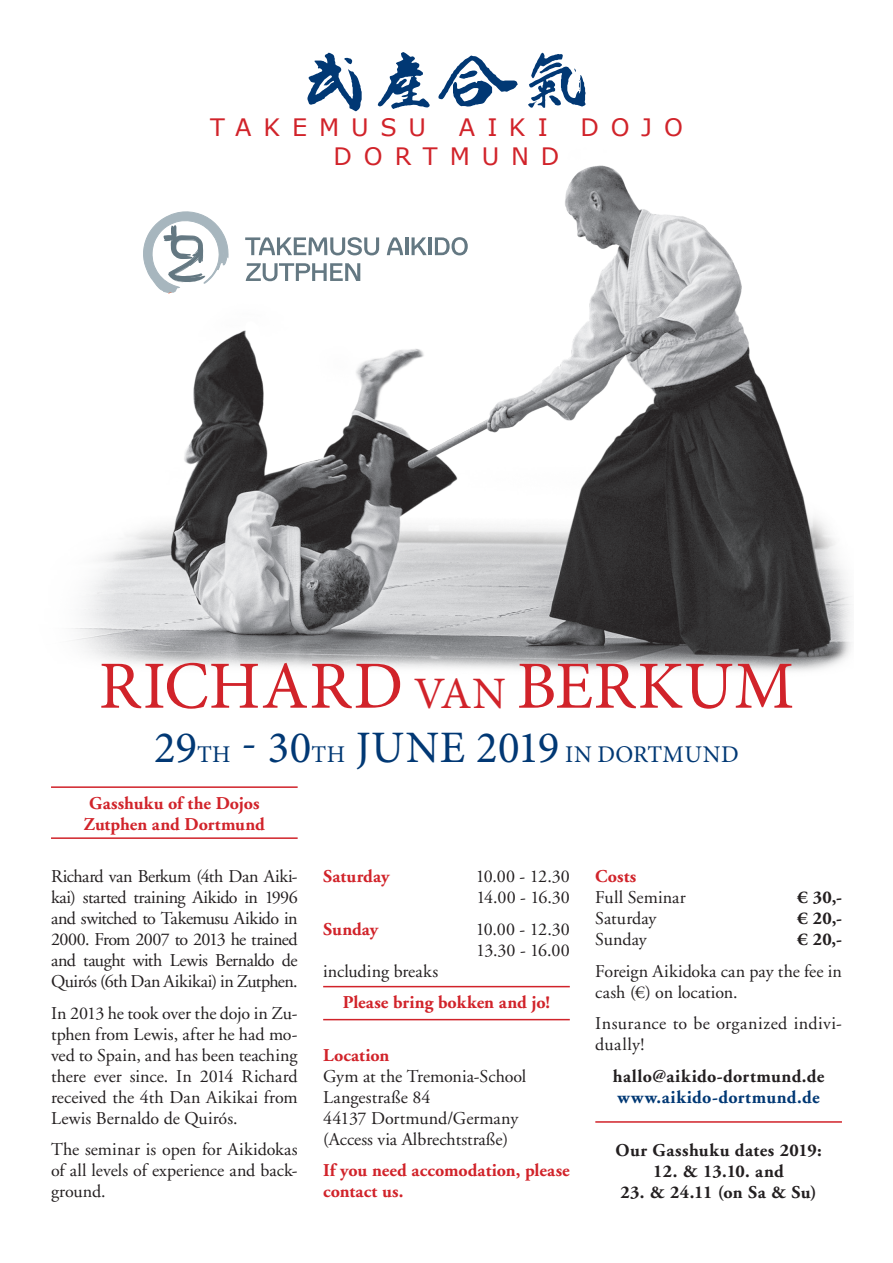
<style>
.page{position:relative;width:893px;height:1263px;background:#fff}
.page>*{position:absolute;margin:0;border:0;box-sizing:border-box;transform-origin:0 0}
.t1{font:67.5px "Minion Pro";letter-spacing:.015em;color:#d1232a}
.t2{font:24px "Minion Pro";letter-spacing:.015em;color:#013874}
.t3{font:24px "Verdana";letter-spacing:.495em;color:#d1232a}
.t4{font:18px/21px "Adobe Garamond";color:#231f20}
.t5{font:700 18px/21px "Adobe Garamond";letter-spacing:.005em;color:#d1232a}
.t6{font:700 18px "Adobe Garamond";letter-spacing:.02em;color:#231f20}
.t7{font:18px/21px "Adobe Garamond";letter-spacing:.025em;color:#231f20}
.t8{font:700 18px "Adobe Garamond";letter-spacing:.04em;color:#013874}
.s1{font-size:45px}
</style>
<div class="page">
<img style="left:72px;top:165px;width:780px;height:506px">
<hr style="left:51px;top:837px;width:247px;height:2px;background:#d1232a">
<hr style="left:51px;top:786px;width:247px;height:2px;background:#d1232a">
<hr style="left:323px;top:986px;width:247px;height:1px;background:#d1232a">
<hr style="left:323px;top:1019px;width:247px;height:1px;background:#d1232a">
<hr style="left:595px;top:1121px;width:247px;height:2px;background:#d1232a">
<svg style="left:245px;top:237px;width:134px;height:18px"></svg>
<svg style="left:387px;top:237px;width:16px;height:18px"></svg>
<hr style="left:405px;top:237px;width:3px;height:18px;background:#647882">
<svg style="left:412px;top:237px;width:15px;height:18px"></svg>
<hr style="left:428px;top:237px;width:3px;height:18px;background:#647882">
<svg style="left:435px;top:237px;width:33px;height:18px"></svg>
<svg style="left:246px;top:263px;width:114px;height:18px"></svg>
<svg style="left:143px;top:212px;width:85px;height:81px"></svg>
<svg style="left:378px;top:52px;width:52px;height:57px"></svg>
<svg style="left:438px;top:56px;width:80px;height:51px"></svg>
<svg style="left:528px;top:53px;width:57px;height:55px"></svg>
<svg style="left:307px;top:53px;width:55px;height:58px"></svg>
<h2 class="t3" style="left:210px;top:111px;width:218px">TAKEMUSU</h2>
<h2 class="t3" style="left:459px;top:111px;width:91px">AIKI</h2>
<h2 class="t3" style="left:580px;top:111px;width:104px">DOJO</h2>
<h2 class="t3" style="left:334px;top:140px;width:227px">DORTMUND</h2>
<h1 class="t1" style="left:99px;top:641px;width:697px">RICHARD <span class="s1">VAN</span> BERKUM</h1>
<h2 class="t2" style="left:154px;top:738px;width:586px"><span class="s1">29</span>TH <span class="s1">- 30</span>TH <span class="s1">JUNE 2019</span> IN DORTMUND</h2>
<p class="t5" style="left:84px;top:793px;width:182px">Gasshuku of the Dojos<br>Zutphen and Dortmund</p>
<p class="t4" style="left:51px;top:866px;width:248px;text-align:justify">Richard van Berkum (4th Dan Aiki&shy;kai) started training Aikido in 1996 and switched to Takemusu Aikido in 2000. From 2007 to 2013 he trained and taught with Lewis Bernaldo de Quirós (6th Dan Aikikai) in Zutphen.</p>
<p class="t4" style="left:51px;top:1003px;width:248px;text-align:justify">In 2013 he took over the dojo in Zu&shy;tphen from Lewis, after he had mo&shy;ved to Spain, and has been teaching there ever since. In 2014 Richard received the 4th Dan Aikikai from Lewis Bernaldo de Quirós.</p>
<p class="t4" style="left:51px;top:1139px;width:248px;text-align:justify">The seminar is open for Aikidokas of all levels of experience and back&shy;ground.</p>
<p class="t5" style="left:323px;top:866px;width:68px">Saturday</p>
<p class="t4" style="left:476px;top:867px;width:96px">10.00 - 12.30<br>14.00 - 16.30</p>
<p class="t5" style="left:323px;top:919px;width:57px">Sunday</p>
<p class="t4" style="left:476px;top:919px;width:96px">10.00 - 12.30<br>13.30 - 16.00</p>
<p class="t4" style="left:323px;top:961px;width:117px">including breaks</p>
<p class="t5" style="left:343px;top:992px;width:209px">Please bring bokken and jo!</p>
<p class="t5" style="left:323px;top:1045px;width:68px">Location</p>
<p class="t4" style="left:323px;top:1066px;width:205px">Gym at the Tremonia-School<br>Langestraße 84<br>44137 Dortmund/Germany (Access via Albrechtstraße)</p>
<p class="t5" style="left:323px;top:1160px;width:248px">If you need accomodation, please contact us.</p>
<p class="t5" style="left:595px;top:866px;width:43px">Costs</p>
<p class="t4" style="left:595px;top:888px;width:92px">Full Seminar</p>
<p class="t6" style="left:797px;top:888px;width:46px">€ 30,-</p>
<p class="t4" style="left:595px;top:909px;width:63px">Saturday</p>
<p class="t6" style="left:797px;top:909px;width:46px">€ 20,-</p>
<p class="t4" style="left:595px;top:930px;width:53px">Sunday</p>
<p class="t6" style="left:797px;top:930px;width:46px">€ 20,-</p>
<p class="t4" style="left:595px;top:961px;width:248px">Foreign Aikidoka can pay the fee in cash (€) on location.</p>
<p class="t7" style="left:595px;top:1014px;width:248px">Insurance to be organized indivi&shy;dually!</p>
<p class="t6" style="left:613px;top:1066px;width:213px">hallo@aikido-dortmund.de</p>
<p class="t8" style="left:617px;top:1087px;width:204px">www.aikido-dortmund.de</p>
<p class="t6" style="left:615px;top:1140px;width:208px">Our Gasshuku dates 2019:</p>
<p class="t6" style="left:653px;top:1161px;width:132px">12. &amp; 13.10. and</p>
<p class="t6" style="left:620px;top:1182px;width:198px">23. &amp; 24.11 (on Sa &amp; Su)</p>
</div>
